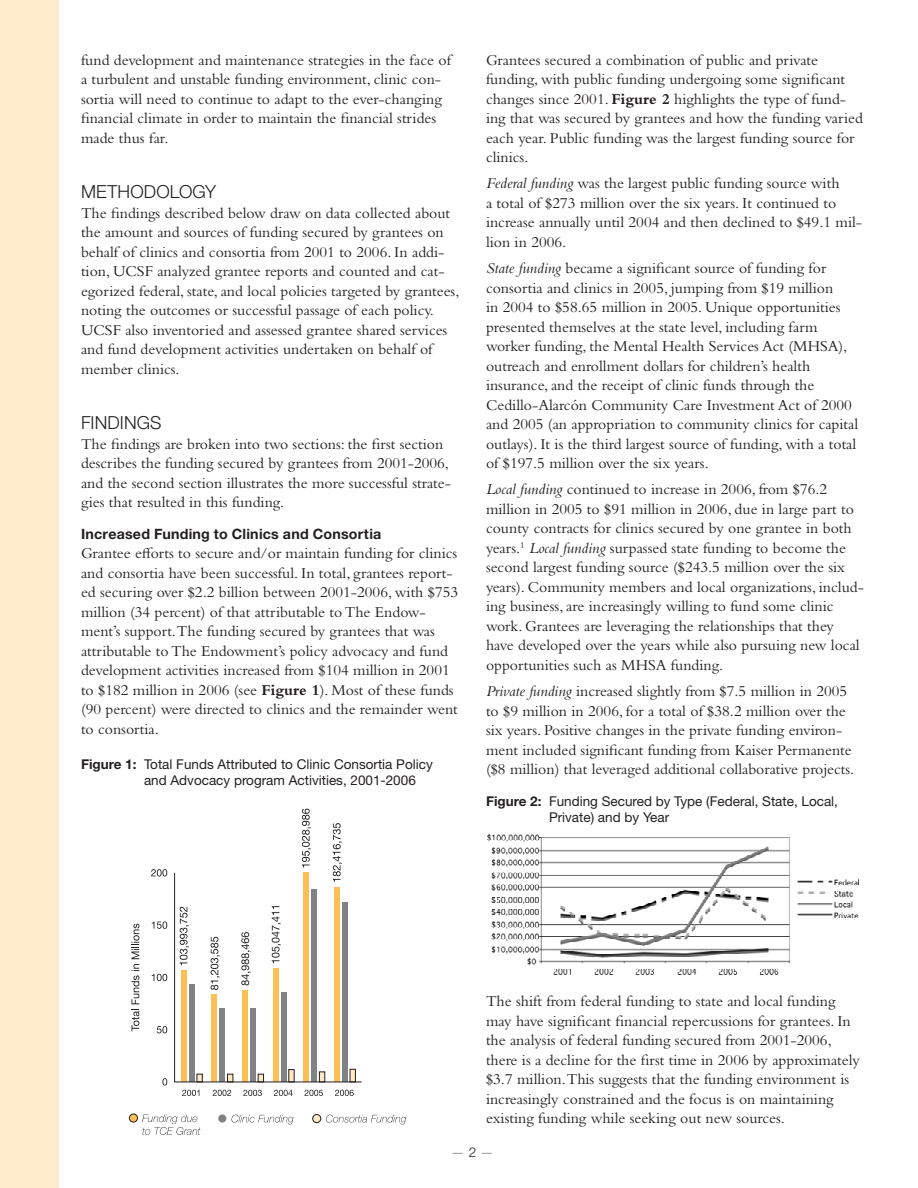
<style>
.page{position:relative;width:918px;height:1188px;background:#fff}
.page>*{position:absolute;margin:0;border:0;box-sizing:border-box;transform-origin:0 0}
.subhead{font:300 18px "Helvetica Neue LT Std";letter-spacing:.01em;color:#231f20}
.text{font:15.75px/19.5px "Bembo Std";color:#231f20}
.bullets{font:15.75px/19.5px "Bembo Std";color:#231f20}
.Subhead2{font:700 14.25px "Helvetica Neue LT Std";letter-spacing:.015em;color:#231f20}
.t1{font:13.5px/16.2px "Helvetica Neue LT Std";color:#231f20}
.subhead-2{font:300 13.5px "Helvetica Neue LT Std";color:#808285}
.s1{font-weight:700}
.s2{font-style:italic}
.s3{color:#231f20}
</style>
<div class="page">
<div style="left:0;top:0;width:58px;height:1188px;background:#feebcc"></div>
<img style="left:488px;top:835px;width:370px;height:140px">
<svg style="left:132px;top:924px;width:7px;height:107px"></svg>
<svg style="left:162px;top:1078px;width:5px;height:8px"></svg>
<svg style="left:151px;top:869px;width:16px;height:7px"></svg>
<svg style="left:152px;top:921px;width:15px;height:8px"></svg>
<svg style="left:152px;top:974px;width:15px;height:7px"></svg>
<svg style="left:157px;top:1026px;width:10px;height:7px"></svg>
<svg style="left:182px;top:1090px;width:17px;height:6px"></svg>
<svg style="left:213px;top:1090px;width:18px;height:6px"></svg>
<svg style="left:243px;top:1090px;width:19px;height:6px"></svg>
<svg style="left:274px;top:1090px;width:19px;height:6px"></svg>
<svg style="left:304px;top:1090px;width:19px;height:6px"></svg>
<svg style="left:335px;top:1090px;width:19px;height:6px"></svg>
<svg style="left:174px;top:809px;width:188px;height:274px"></svg>
<div style="left:129px;top:1114px;width:8px;height:8px;background:#fdbe56;border-radius:50%"></div>
<div style="left:129px;top:1114px;width:9px;height:8px;border:1px solid #231f20;border-radius:50%"></div>
<svg style="left:142px;top:1114px;width:59px;height:21px"></svg>
<div style="left:218px;top:1114px;width:8px;height:9px;background:#808285;border-radius:50%"></div>
<svg style="left:232px;top:1115px;width:61px;height:10px"></svg>
<div style="left:313px;top:1115px;width:8px;height:8px;background:#fee9c7;border-radius:50%"></div>
<div style="left:312px;top:1114px;width:9px;height:9px;border:1px solid #231f20;border-radius:50%"></div>
<svg style="left:326px;top:1115px;width:80px;height:10px"></svg>
<p class="bullets" style="left:81px;top:50px;width:371px">fund development and maintenance strategies in the face of a turbulent and unstable funding environment, clinic con&shy;sortia will need to continue to adapt to the ever-changing financial climate in order to maintain the financial strides made thus far.</p>
<p class="subhead" style="left:81px;top:181px;width:125px">METHODOLOGY</p>
<p class="text" style="left:81px;top:203px;width:380px">The findings described below draw on data collected about the amount and sources of funding secured by grantees on behalf of clinics and consortia from 2001 to 2006. In addi&shy;tion, UCSF analyzed grantee reports and counted and cat&shy;egorized federal, state, and local policies targeted by grantees, noting the outcomes or successful passage of each policy.<br>UCSF also inventoried and assessed grantee shared services and fund development activities undertaken on behalf of member clinics.</p>
<p class="subhead" style="left:81px;top:412px;width:82px">FINDINGS</p>
<p class="text" style="left:81px;top:434px;width:372px">The findings are broken into two sections: the first section describes the funding secured by grantees from 2001-2006, and the second section illustrates the more successful strate&shy;gies that resulted in this funding.</p>
<p class="Subhead2" style="left:81px;top:525px;width:302px">Increased Funding to Clinics and Consortia</p>
<p class="text" style="left:81px;top:543px;width:379px">Grantee efforts to secure and/or maintain funding for clinics and consortia have been successful. In total, grantees report&shy;ed securing over $2.2 billion between 2001-2006, with $753 million (34 percent) of that attributable to The Endow&shy;ment’s support.The funding secured by grantees that was attributable to The Endowment’s policy advocacy and fund development activities increased from $104 million in 2001 to $182 million in 2006 (see <span class="s1">Figure 1</span>). Most of these funds (90 percent) were directed to clinics and the remainder went to consortia.</p>
<p class="t1" style="left:144px;top:756px;width:290px;text-indent:-63px"><span class="s1">Figure 1:</span> Total Funds Attributed to Clinic Consortia Policy and Advocacy program Activities, 2001-2006</p>
<p class="text" style="left:486px;top:50px;width:378px">Grantees secured a combination of public and private funding, with public funding undergoing some significant changes since 2001. <span class="s1">Figure 2</span> highlights the type of fund&shy;ing that was secured by grantees and how the funding varied each year. Public funding was the largest funding source for clinics.</p>
<p class="text" style="left:486px;top:173px;width:378px"><span class="s2">Federal funding</span> was the largest public funding source with<br>a total of $273 million over the six years. It continued to increase annually until 2004 and then declined to $49.1 mil&shy;lion in 2006.</p>
<p class="text" style="left:486px;top:258px;width:374px"><span class="s2">State funding</span> became a significant source of funding for consortia and clinics in 2005, jumping from $19 million<br>in 2004 to $58.65 million in 2005. Unique opportunities presented themselves at the state level, including farm worker funding, the Mental Health Services Act (MHSA), outreach and enrollment dollars for children’s health insurance, and the receipt of clinic funds through the Cedillo-Alarcón Community Care Investment Act of 2000 and 2005 (an appropriation to community clinics for capital outlays). It is the third largest source of funding, with a total of $197.5 million over the six years.</p>
<p class="text" style="left:486px;top:479px;width:379px"><span class="s2">Local funding</span> continued to increase in 2006, from $76.2 million in 2005 to $91 million in 2006, due in large part to county contracts for clinics secured by one grantee in both years.<sup>1</sup> <span class="s2">Local funding</span> surpassed state funding to become the second largest funding source ($243.5 million over the six years). Community members and local organizations, includ&shy;ing business, are increasingly willing to fund some clinic work. Grantees are leveraging the relationships that they have developed over the years while also pursuing new local opportunities such as MHSA funding.</p>
<p class="text" style="left:486px;top:681px;width:370px"><span class="s2">Private funding</span> increased slightly from $7.5 million in 2005 to $9 million in 2006, for a total of $38.2 million over the six years. Positive changes in the private funding environ&shy;ment included significant funding from Kaiser Permanente ($8 million) that leveraged additional collaborative projects.</p>
<p class="t1" style="left:549px;top:793px;width:291px;text-indent:-63px"><span class="s1">Figure 2:</span> Funding Secured by Type (Federal, State, Local,<br>Private) and by Year</p>
<p class="text" style="left:486px;top:991px;width:375px">The shift from federal funding to state and local funding may have significant financial repercussions for grantees. In the analysis of federal funding secured from 2001-2006, there is a decline for the first time in 2006 by approximately $3.7 million.This suggests that the funding environment is increasingly constrained and the focus is on maintaining existing funding while seeking out new sources.</p>
<p class="subhead-2" style="left:451px;top:1144px;width:44px">— <span class="s3">2</span> —</p>
</div>
